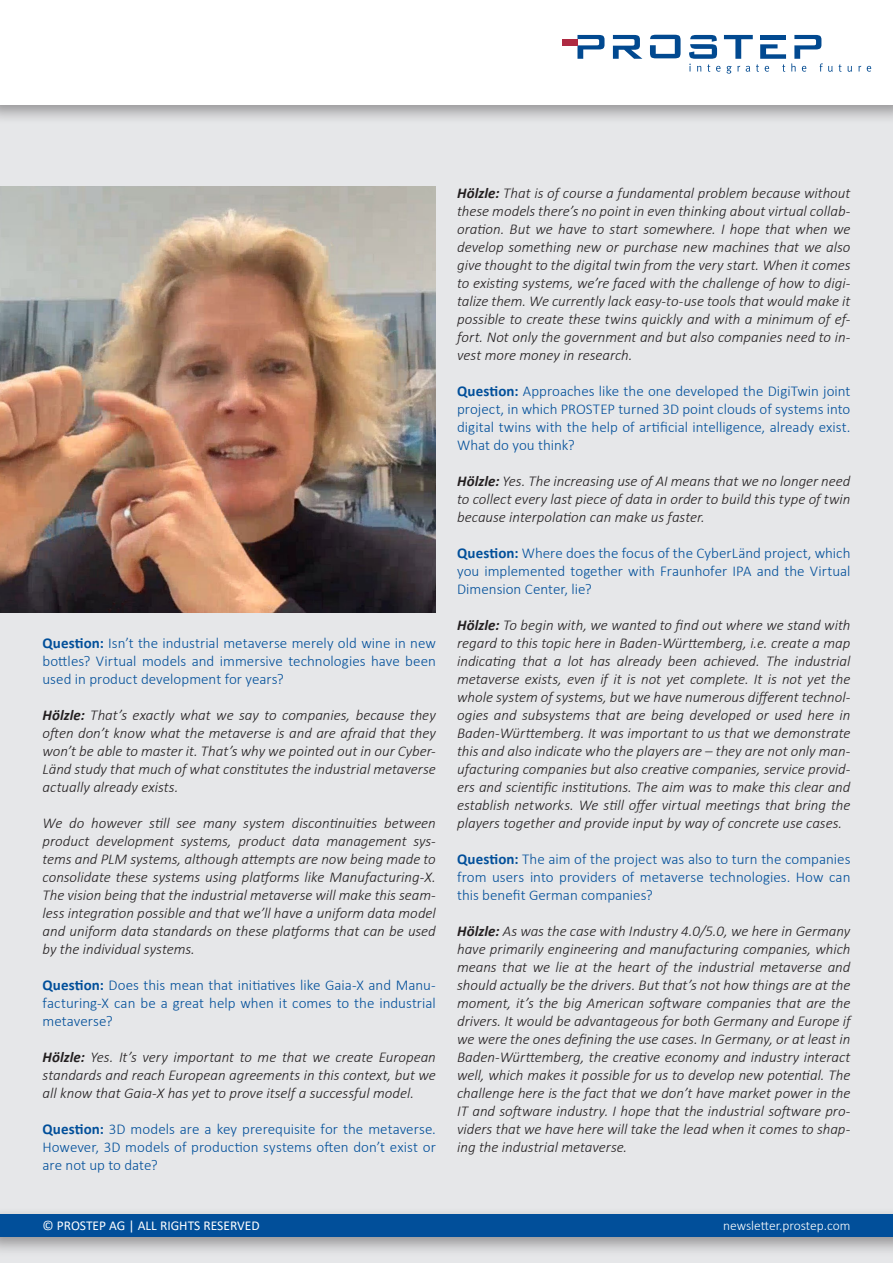
<style>
.page{position:relative;width:893px;height:1263px;background:#fff}
.page>*{position:absolute;margin:0;border:0;box-sizing:border-box;transform-origin:0 0}
.t1{font:italic 300 15px/18px "Calibri";color:#231f20;text-align:justify}
.t2{font:300 15px/18px "Calibri";color:#014f9a;text-align:justify}
.t3{font:13.5px "Calibri";color:#fff}
.t4{font:300 13.5px "Calibri";color:#fff}
.s1{font-weight:700}
</style>
<div class="page">
<div style="left:0;top:89px;width:893px;height:1174px;background:#e6e7e9"></div>
<div style="left:0;top:1206px;width:893px;height:51px;background:#231f20;opacity:.43"></div>
<div style="left:0;top:1214px;width:893px;height:23px;background:#014f9a"></div>
<div style="left:0;top:0;width:893px;height:124px;background:#231f20;opacity:.43"></div>
<div style="left:0;top:0;width:893px;height:104px;background:#fff"></div>
<svg style="left:650px;top:35px;width:31px;height:23px"></svg>
<svg style="left:577px;top:35px;width:27px;height:24px"></svg>
<svg style="left:613px;top:35px;width:29px;height:24px"></svg>
<div style="left:562px;top:39px;width:15px;height:6px;background:#ae2a42"></div>
<svg style="left:839px;top:64px;width:3px;height:8px"></svg>
<svg style="left:848px;top:66px;width:4px;height:6px"></svg>
<svg style="left:858px;top:66px;width:3px;height:6px"></svg>
<svg style="left:867px;top:66px;width:4px;height:6px"></svg>
<svg style="left:689px;top:35px;width:144px;height:39px"></svg>
<hr style="left:760px;top:35px;width:26px;height:4px;background:#014990">
<img style="left:0;top:187px;width:436px;height:425px">
<p class="t2" style="left:43px;top:634px;width:395px"><span class="s1">Question:</span> Isn’t the industrial metaverse merely old wine in new bottles? Virtual models and immersive technologies have been used in product development for years?</p>
<p class="t1" style="left:43px;top:706px;width:395px"><span class="s1">Hölzle:</span> That’s exactly what we say to companies, because they often don’t know what the metaverse is and are afraid that they won’t be able to master it. That’s why we pointed out in our Cyber-Länd study that much of what constitutes the industrial metaverse actually already exists.</p>
<p class="t1" style="left:43px;top:814px;width:395px">We do however still see many system discontinuities between product development systems, product data management sys&shy;tems and PLM systems, although attempts are now being made to consolidate these systems using platforms like Manufacturing-X.<br>The vision being that the industrial metaverse will make this seam&shy;less integration possible and that we’ll have a uniform data model and uniform data standards on these platforms that can be used by the individual systems.</p>
<p class="t2" style="left:43px;top:976px;width:395px"><span class="s1">Question:</span> Does this mean that initiatives like Gaia-X and Manu&shy;facturing-X can be a great help when it comes to the industrial metaverse?</p>
<p class="t1" style="left:43px;top:1048px;width:395px"><span class="s1">Hölzle:</span> Yes. It’s very important to me that we create European standards and reach European agreements in this context, but we all know that Gaia-X has yet to prove itself a successful model.</p>
<p class="t2" style="left:43px;top:1120px;width:395px"><span class="s1">Question:</span> 3D models are a key prerequisite for the metaverse.<br>However, 3D models of production systems often don’t exist or are not up to date?</p>
<p class="t1" style="left:457px;top:184px;width:395px"><span class="s1">Hölzle:</span> That is of course a fundamental problem because without these models there’s no point in even thinking about virtual collab&shy;oration. But we have to start somewhere. I hope that when we develop something new or purchase new machines that we also give thought to the digital twin from the very start. When it comes to existing systems, we’re faced with the challenge of how to digi&shy;talize them. We currently lack easy-to-use tools that would make it possible to create these twins quickly and with a minimum of ef&shy;fort. Not only the government and but also companies need to in&shy;vest more money in research.</p>
<p class="t2" style="left:457px;top:382px;width:395px"><span class="s1">Question:</span> Approaches like the one developed the DigiTwin joint project, in which PROSTEP turned 3D point clouds of systems into digital twins with the help of artificial intelligence, already exist.<br>What do you think?</p>
<p class="t1" style="left:457px;top:472px;width:395px"><span class="s1">Hölzle:</span> Yes. The increasing use of AI means that we no longer need to collect every last piece of data in order to build this type of twin because interpolation can make us faster.</p>
<p class="t2" style="left:457px;top:544px;width:395px"><span class="s1">Question:</span> Where does the focus of the CyberLänd project, which you implemented together with Fraunhofer IPA and the Virtual Dimension Center, lie?</p>
<p class="t1" style="left:457px;top:616px;width:395px"><span class="s1">Hölzle:</span> To begin with, we wanted to find out where we stand with regard to this topic here in Baden-Württemberg, i.e. create a map indicating that a lot has already been achieved. The industrial metaverse exists, even if it is not yet complete. It is not yet the whole system of systems, but we have numerous different technol&shy;ogies and subsystems that are being developed or used here in Baden-Württemberg. It was important to us that we demonstrate this and also indicate who the players are – they are not only man&shy;ufacturing companies but also creative companies, service provid&shy;ers and scientific institutions. The aim was to make this clear and establish networks. We still offer virtual meetings that bring the players together and provide input by way of concrete use cases.</p>
<p class="t2" style="left:457px;top:850px;width:395px"><span class="s1">Question:</span> The aim of the project was also to turn the companies from users into providers of metaverse technologies. How can this benefit German companies?</p>
<p class="t1" style="left:457px;top:922px;width:395px"><span class="s1">Hölzle:</span> As was the case with Industry 4.0/5.0, we here in Germany have primarily engineering and manufacturing companies, which means that we lie at the heart of the industrial metaverse and should actually be the drivers. But that’s not how things are at the moment, it’s the big American software companies that are the drivers. It would be advantageous for both Germany and Europe if we were the ones defining the use cases. In Germany, or at least in Baden-Württemberg, the creative economy and industry interact well, which makes it possible for us to develop new potential. The challenge here is the fact that we don’t have market power in the IT and software industry. I hope that the industrial software pro&shy;viders that we have here will take the lead when it comes to shap&shy;ing the industrial metaverse.</p>
<p class="t3" style="left:43px;top:1216px;width:219px">© PROSTEP AG | ALL RIGHTS RESERVED</p>
<p class="t4" style="left:723px;top:1217px;width:129px">newsletter.prostep.com</p>
</div>
